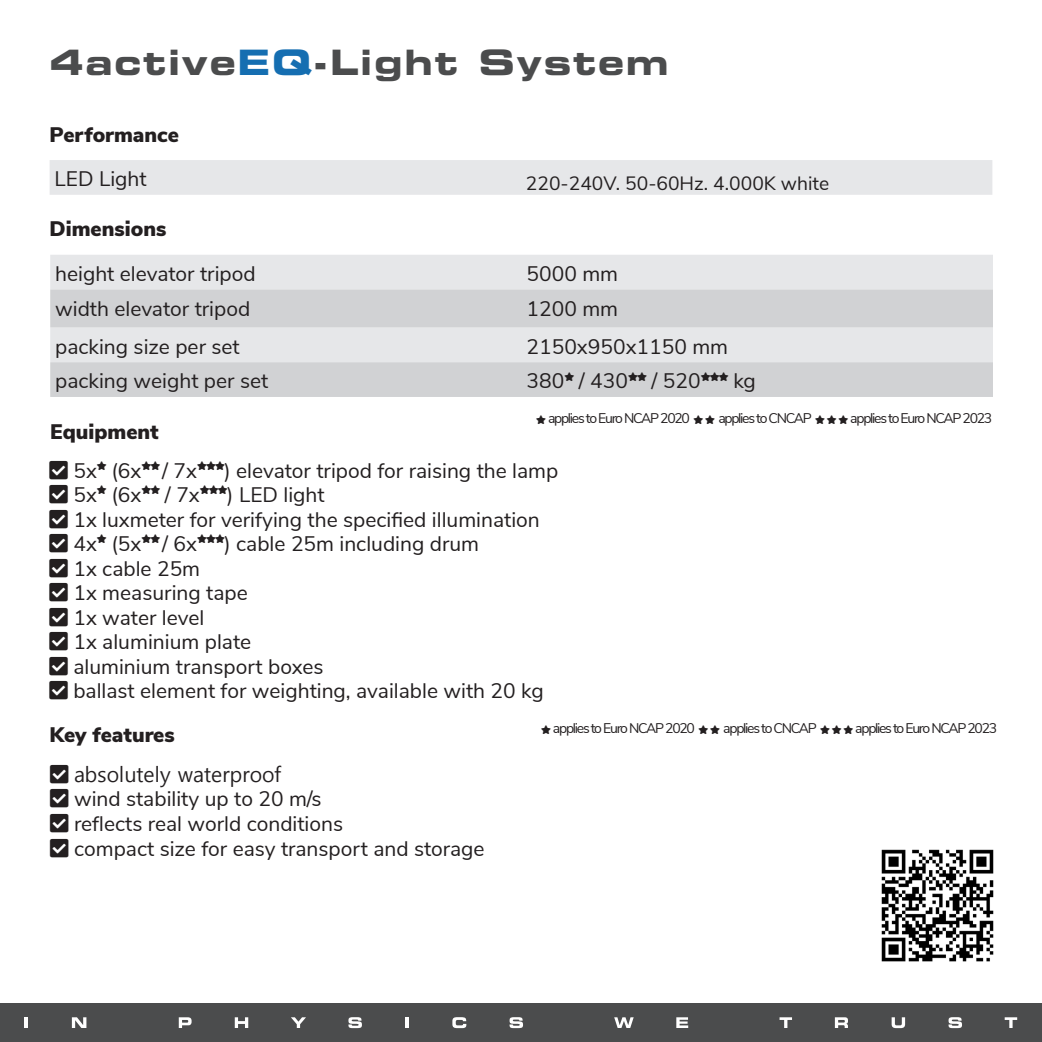
<style>
.page{position:relative;width:1042px;height:1042px;background:#fff}
.page>*{position:absolute;margin:0;border:0;box-sizing:border-box;transform-origin:0 0}
.t1{font:35px "Eurostile Bold Extended Two";letter-spacing:.05em;color:#4b4c4d}
.Text{font:21px "Nunito Sans";color:#231f20}
.t2{font:900 21px "Nunito Sans";color:#231f20}
.t3{font:21px "Malgun Gothic";color:#231f20}
.t4{font:19.25px "Nunito Sans";color:#231f20}
.Absatzformat_1{font:14px "Nunito Sans";letter-spacing:-.09em;color:#231f20}
.Text-2{font:8.75px "Font Awesome 5 Free Solid";color:#231f20}
.s1{color:#156eb1}
</style>
<div class="page">
<div style="left:0;top:1003px;width:1042px;height:39px;background:#4b4c4d"></div>
<svg style="left:25px;top:1017px;width:3px;height:11px"></svg>
<svg style="left:72px;top:1017px;width:14px;height:11px"></svg>
<svg style="left:179px;top:1017px;width:13px;height:11px"></svg>
<svg style="left:235px;top:1017px;width:13px;height:11px"></svg>
<svg style="left:291px;top:1017px;width:15px;height:11px"></svg>
<svg style="left:348px;top:1017px;width:14px;height:11px"></svg>
<hr style="left:405px;top:1017px;width:4px;height:11px;background:#fff">
<svg style="left:452px;top:1017px;width:14px;height:11px"></svg>
<svg style="left:509px;top:1017px;width:14px;height:11px"></svg>
<svg style="left:614px;top:1017px;width:20px;height:11px"></svg>
<svg style="left:676px;top:1017px;width:12px;height:11px"></svg>
<svg style="left:779px;top:1017px;width:13px;height:11px"></svg>
<svg style="left:835px;top:1017px;width:13px;height:11px"></svg>
<svg style="left:891px;top:1017px;width:14px;height:11px"></svg>
<svg style="left:948px;top:1017px;width:14px;height:11px"></svg>
<svg style="left:1004px;top:1017px;width:13px;height:11px"></svg>
<div style="left:50px;top:255px;width:943px;height:34px;background:#e6e7e9"></div>
<svg style="left:50px;top:289px;width:943px;height:108px;background:#d8d9db"></svg>
<div style="left:50px;top:160px;width:942px;height:35px;background:#e6e7e9"></div>
<img style="left:881px;top:849px;width:113px;height:113px">
<svg style="left:564px;top:372px;width:10px;height:9px"></svg>
<svg style="left:628px;top:372px;width:19px;height:9px"></svg>
<svg style="left:701px;top:372px;width:27px;height:9px"></svg>
<p class="t1" style="left:50px;top:38px;width:620px">4active<span class="s1">EQ</span>-Light System</p>
<p class="t2" style="left:50px;top:119px;width:131px">Performance</p>
<p class="Text" style="left:55px;top:164px;width:94px">LED Light</p>
<p class="t4" style="left:526px;top:169px;width:305px">220-240V. 50-60Hz. 4.000K white</p>
<p class="t2" style="left:50px;top:213px;width:118px">Dimensions</p>
<p class="Text" style="left:55px;top:258px;width:202px">height elevator tripod</p>
<p class="Text" style="left:526px;top:258px;width:93px">5000 mm</p>
<p class="Text" style="left:55px;top:293px;width:197px">width elevator tripod</p>
<p class="Text" style="left:526px;top:293px;width:93px">1200 mm</p>
<p class="Text" style="left:55px;top:331px;width:186px">packing size per set</p>
<p class="Text" style="left:526px;top:331px;width:203px">2150x950x1150 mm</p>
<p class="Text" style="left:55px;top:366px;width:215px">packing weight per set</p>
<p class="Text" style="left:526px;top:366px;width:103px">380▲▼ / 430</p>
<p class="Text-2" style="left:628px;top:372px;width:20px">▲▼▲▼</p>
<p class="Text" style="left:651px;top:366px;width:51px">/ 520</p>
<p class="Text-2" style="left:701px;top:372px;width:29px">▲▼▲▼▲▼</p>
<p class="Text" style="left:733px;top:366px;width:24px">kg</p>
<p class="t2" style="left:50px;top:416px;width:110px">Equipment</p>
<p class="Absatzformat_1" style="left:536px;top:408px;width:457px">▲▼ applies to Euro NCAP 2020 ▲▼ ▲▼ applies to CNCAP ▲▼ ▲▼ ▲▼ applies to Euro NCAP 2023</p>
<p class="Text" style="left:50px;top:455px;width:93px">▲❑◆ 5x▲▼ (6x</p>
<p class="Text-2" style="left:141px;top:461px;width:20px">▲▼▲▼</p>
<p class="Text" style="left:162px;top:455px;width:36px">/ 7x</p>
<p class="Text-2" style="left:197px;top:461px;width:29px">▲▼▲▼▲▼</p>
<p class="Text" style="left:224px;top:455px;width:336px">) elevator tripod for raising the lamp</p>
<p class="Text" style="left:50px;top:479px;width:93px">▲❑◆ 5x▲▼ (6x</p>
<p class="Text-2" style="left:141px;top:486px;width:20px">▲▼▲▼</p>
<p class="Text" style="left:165px;top:479px;width:36px">/ 7x</p>
<p class="Text-2" style="left:200px;top:486px;width:29px">▲▼▲▼▲▼</p>
<p class="Text" style="left:227px;top:479px;width:99px">) LED light</p>
<p class="Text" style="left:50px;top:504px;width:492px">▲❑◆ 1x luxmeter for verifying the specified illumination</p>
<p class="Text" style="left:50px;top:528px;width:93px">▲❑◆ 4x▲▼ (5x</p>
<p class="Text-2" style="left:141px;top:535px;width:20px">▲▼▲▼</p>
<p class="Text" style="left:162px;top:528px;width:36px">/ 6x</p>
<p class="Text-2" style="left:197px;top:535px;width:29px">▲▼▲▼▲▼</p>
<p class="Text" style="left:224px;top:528px;width:256px">) cable 25m including drum</p>
<p class="Text" style="left:50px;top:553px;width:152px">▲❑◆ 1x cable 25m</p>
<p class="Text" style="left:50px;top:577px;width:200px">▲❑◆ 1x measuring tape</p>
<p class="Text" style="left:50px;top:602px;width:156px">▲❑◆ 1x water level</p>
<p class="Text" style="left:50px;top:626px;width:203px">▲❑◆ 1x aluminium plate</p>
<p class="Text" style="left:50px;top:651px;width:275px">▲❑◆ aluminium transport boxes</p>
<p class="Text" style="left:50px;top:675px;width:496px">▲❑◆ ballast element for weighting, available with 20 kg</p>
<p class="Absatzformat_1" style="left:541px;top:718px;width:457px">▲▼ applies to Euro NCAP 2020 ▲▼ ▲▼ applies to CNCAP ▲▼ ▲▼ ▲▼ applies to Euro NCAP 2023</p>
<p class="t2" style="left:50px;top:719px;width:127px">Key features</p>
<p class="t3" style="left:50px;top:762px;width:232px">▲❑◆ absolutely waterproof</p>
<p class="Text" style="left:50px;top:784px;width:273px">▲❑◆ wind stability up to 20 m/s</p>
<p class="Text" style="left:50px;top:808px;width:294px">▲❑◆ reflects real world conditions</p>
<p class="Text" style="left:50px;top:833px;width:436px">▲❑◆ compact size for easy transport and storage</p>
</div>
